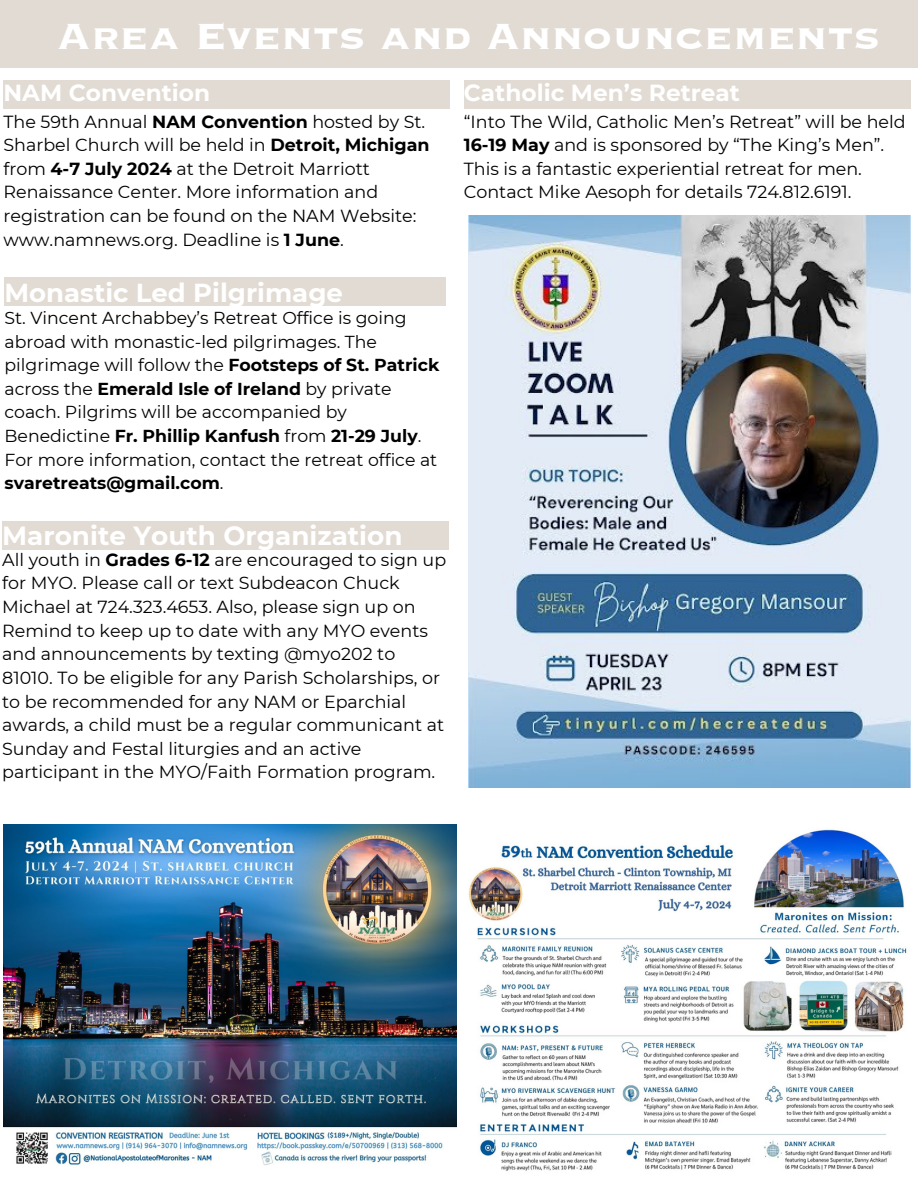
<style>
.page{position:relative;width:918px;height:1188px;background:#fff}
.page>*{position:absolute;margin:0;border:0;box-sizing:border-box;transform-origin:0 0}
.t1{font:47.25px "Copperplate Gothic LT Pro 33 BC";color:#fff}
.t2{font:700 26.25px "Montserrat";color:#fff}
.t3{font:700 25.95px "Montserrat";color:#fff}
.t4{font:700 23.25px "Montserrat";color:#fff}
.t5{font:17.55px/23.7px "Montserrat";color:#000}
.t6{font:17.25px/23.7px "Montserrat";color:#000}
.s1{font-weight:700}
</style>
<div class="page">
<div style="left:0;top:0;width:918px;height:67px;background:#e1dbd3"></div>
<div style="left:2px;top:521px;width:446px;height:29px;background:#e1dbd3"></div>
<div style="left:5px;top:277px;width:441px;height:29px;background:#e1dbd3"></div>
<div style="left:464px;top:80px;width:446px;height:29px;background:#e1dbd3"></div>
<img style="left:4px;top:824px;width:453px;height:341px">
<img style="left:468px;top:829px;width:439px;height:342px">
<div style="left:4px;top:80px;width:446px;height:29px;background:#e1dbd3"></div>
<img style="left:468px;top:216px;width:443px;height:571px">
<p class="t1" style="left:57px;top:15px;width:825px">Area Events and Announcements</p>
<p class="t4" style="left:4px;top:78px;width:208px">NAM Convention</p>
<p class="t5" style="left:4px;top:109px;width:428px">The 59th Annual <span class="s1">NAM Convention</span> hosted by St.<br>Sharbel Church will be held in <span class="s1">Detroit, Michigan </span>from <span class="s1">4-7 July 2024</span> at the Detroit Marriott Renaissance Center. More information and registration can be found on the NAM Website: www.namnews.org. Deadline is <span class="s1">1 June</span>.</p>
<p class="t3" style="left:5px;top:276px;width:340px">Monastic Led Pilgrimage</p>
<h2 class="t6" style="left:5px;top:306px;width:436px">St. Vincent Archabbey’s Retreat Office is going abroad with monastic-led pilgrimages. The pilgrimage will follow the <span class="s1">Footsteps of St. Patrick </span>across the <span class="s1">Emerald Isle of Ireland</span> by private coach. Pilgrims will be accompanied by Benedictine <span class="s1">Fr. Phillip Kanfush</span> from <span class="s1">21-29 July</span>.<br>For more information, contact the retreat office at <span class="s1">svaretreats@gmail.com</span>.</h2>
<h1 class="t2" style="left:2px;top:520px;width:402px">Maronite Youth Organization</h1>
<h3 class="t5" style="left:2px;top:548px;width:446px">All youth in <span class="s1">Grades 6-12</span> are encouraged to sign up for MYO. Please call or text Subdeacon Chuck Michael at 724.323.4653. Also, please sign up on Remind to keep up to date with any MYO events and announcements by texting @myo202 to 81010. To be eligible for any Parish Scholarships, or to be recommended for any NAM or Eparchial awards, a child must be a regular communicant at Sunday and Festal liturgies and an active participant in the MYO/Faith Formation program.</h3>
<p class="t4" style="left:464px;top:78px;width:278px">Catholic Men’s Retreat</p>
<h2 class="t5" style="left:464px;top:109px;width:443px">“Into The Wild, Catholic Men’s Retreat” will be held <span class="s1">16-19 May</span> and is sponsored by “The King’s Men”.<br>This is a fantastic experiential retreat for men.<br>Contact Mike Aesoph for details 724.812.6191.</h2>
</div>
